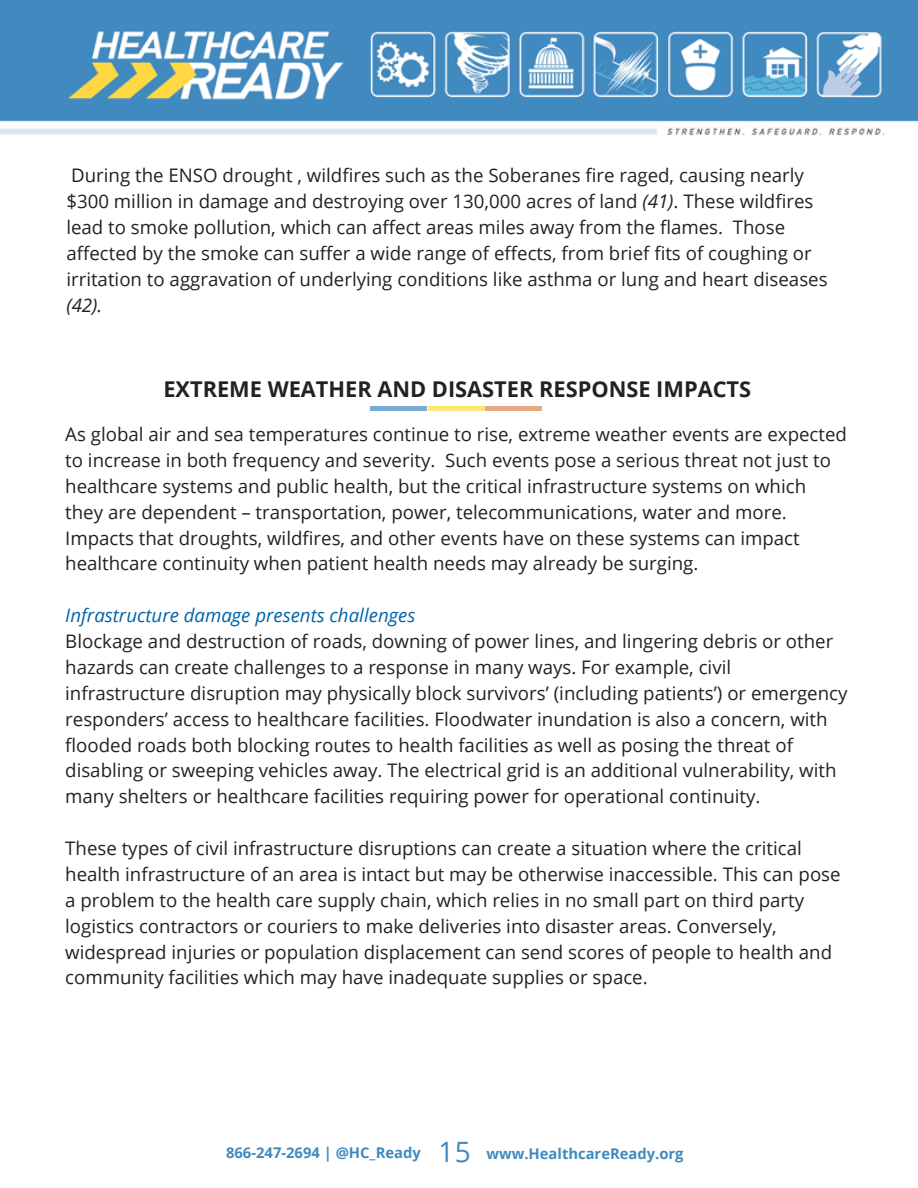
<style>
.page{position:relative;width:918px;height:1188px;background:#fff}
.page>*{position:absolute;margin:0;border:0;box-sizing:border-box;transform-origin:0 0}
.t1{font:700 21.75px "Open Sans";color:#222}
.t2{font:18.75px/25.8px "Open Sans";color:#222}
.t3{font:italic 18.75px "Open Sans";color:#0064aa}
.t4{font:italic 18.75px "Open Sans";color:#222}
.t5{font:700 14.85px "Open Sans";color:#0064aa}
.s1{font-style:italic}
.s2{font-weight:400;font-size:28.05px}
</style>
<div class="page">
<img style="left:0;top:0;width:918px;height:136px">
<div style="left:370px;top:406px;width:57px;height:5px;background:#78acd2"></div>
<div style="left:428px;top:406px;width:56px;height:5px;background:#ffe47a"></div>
<div style="left:486px;top:406px;width:56px;height:5px;background:#e3aa83"></div>
<p class="t2" style="left:66px;top:162px;width:763px">During the ENSO drought , wildfires such as the Soberanes fire raged, causing nearly $300 million in damage and destroying over 130,000 acres of land <span class="s1">(41)</span>. These wildfires lead to smoke pollution, which can affect areas miles away from the flames. Those affected by the smoke can suffer a wide range of effects, from brief fits of coughing or irritation to aggravation of underlying conditions like asthma or lung and heart diseases</p>
<p class="t4" style="left:66px;top:292px;width:37px">(42).</p>
<p class="t1" style="left:163px;top:374px;width:589px">EXTREME WEATHER AND DISASTER RESPONSE IMPACTS</p>
<p class="t2" style="left:65px;top:421px;width:783px">As global air and sea temperatures continue to rise, extreme weather events are expected to increase in both frequency and severity. Such events pose a serious threat not just to healthcare systems and public health, but the critical infrastructure systems on which they are dependent – transportation, power, telecommunications, water and more.<br>Impacts that droughts, wildfires, and other events have on these systems can impact healthcare continuity when patient health needs may already be surging.</p>
<p class="t3" style="left:65px;top:602px;width:352px">Infrastructure damage presents challenges</p>
<p class="t2" style="left:65px;top:628px;width:784px">Blockage and destruction of roads, downing of power lines, and lingering debris or other hazards can create challenges to a response in many ways. For example, civil infrastructure disruption may physically block survivors’ (including patients’) or emergency responders’ access to healthcare facilities. Floodwater inundation is also a concern, with flooded roads both blocking routes to health facilities as well as posing the threat of disabling or sweeping vehicles away. The electrical grid is an additional vulnerability, with many shelters or healthcare facilities requiring power for operational continuity.</p>
<p class="t2" style="left:65px;top:835px;width:777px">These types of civil infrastructure disruptions can create a situation where the critical health infrastructure of an area is intact but may be otherwise inaccessible. This can pose a problem to the health care supply chain, which relies in no small part on third party logistics contractors or couriers to make deliveries into disaster areas. Conversely, widespread injuries or population displacement can send scores of people to health and community facilities which may have inadequate supplies or space.</p>
<p class="t5" style="left:226px;top:1143px;width:459px">866-247-2694 | @HC_Ready <span class="s2">15</span> www.HealthcareReady.org</p>
</div>
